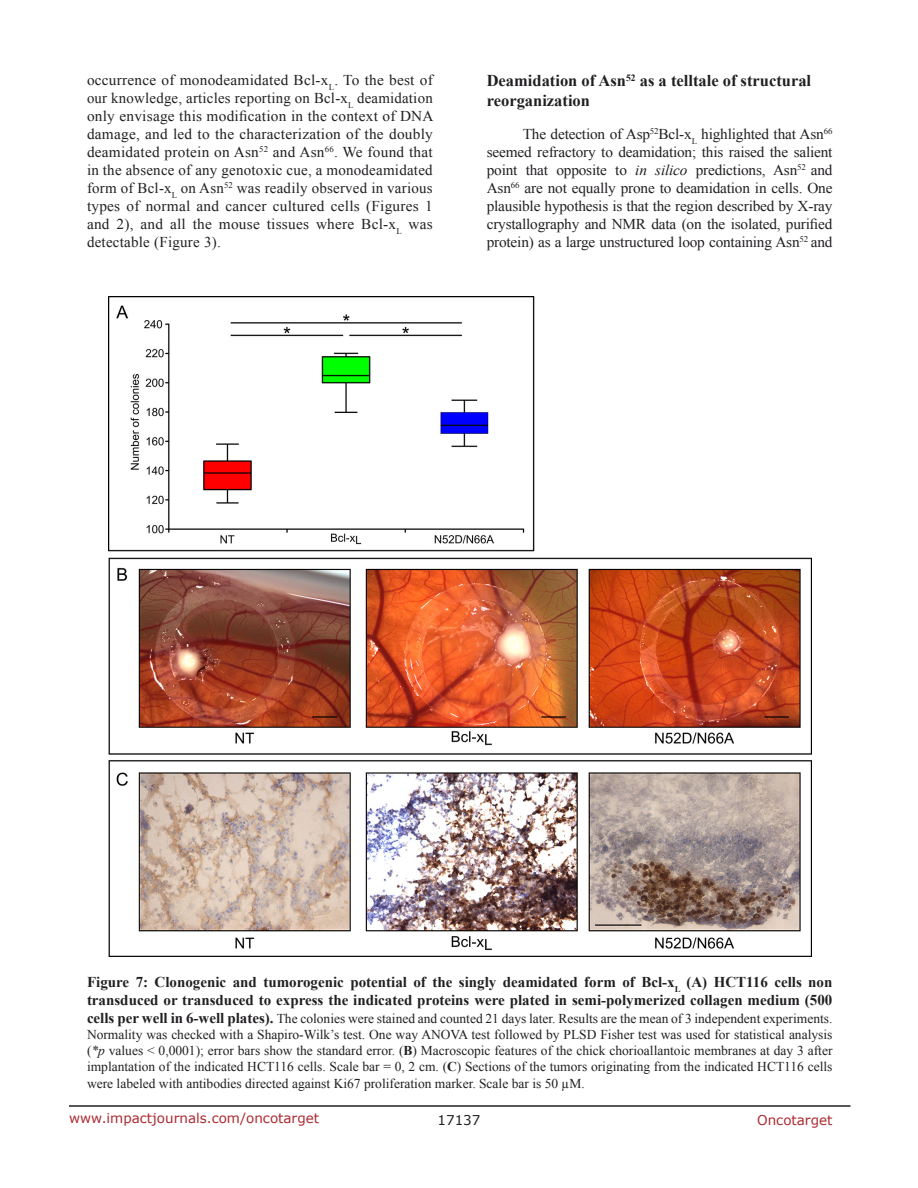
<style>
.page{position:relative;width:918px;height:1188px;background:#fff}
.page>*{position:absolute;margin:0;border:0;box-sizing:border-box;transform-origin:0 0}
.SubHeading_middle{font:700 16.5px/19.8px "Times New Roman";color:#221f22}
.BodyText{font:15px/18px "Times New Roman";color:#221f22;text-align:justify}
.FigureText{font:700 15px/18px "Times New Roman";color:#221f22}
.FigureText-2{font:13.5px/16.2px "Times New Roman";color:#221f22;text-align:justify}
.t1{font:13.5px "Verdana";color:#ac2b31}
.t2{font:13.5px "Verdana";color:#221f22}
.s1{font-style:italic}
.s2{font-weight:700;font-size:15px}
.s3{font-weight:700}
</style>
<div class="page">
<hr style="left:69px;top:1105px;width:781px;height:2px;background:#231f20">
<img style="left:108px;top:296px;width:703px;height:660px">
<p class="BodyText" style="left:87px;top:71px;width:348px">occurrence of monodeamidated Bcl‑x<sub>L</sub>. To the best of our knowledge, articles reporting on Bcl‑x<sub>L</sub> deamidation only envisage this modification in the context of DNA damage, and led to the characterization of the doubly deamidated protein on Asn<sup>52</sup> and Asn<sup>66</sup>. We found that in the absence of any genotoxic cue, a monodeamidated form of Bcl‑x<sub>L</sub> on Asn<sup>52</sup> was readily observed in various types of normal and cancer cultured cells (Figures 1 and 2), and all the mouse tissues where Bcl‑x<sub>L</sub> was detectable (Figure 3).</p>
<p class="SubHeading_middle" style="left:487px;top:70px;width:326px">Deamidation of Asn<sup>52</sup> as a telltale of structural reorganization</p>
<p class="BodyText" style="left:487px;top:125px;width:347px;text-indent:36px">The detection of Asp<sup>52</sup>Bcl‑x<sub>L</sub> highlighted that Asn<sup>66 </sup>seemed refractory to deamidation; this raised the salient point that opposite to <span class="s1">in silico</span> predictions, Asn<sup>52</sup> and Asn<sup>66</sup> are not equally prone to deamidation in cells. One plausible hypothesis is that the region described by X-ray crystallography and NMR data (on the isolated, purified protein) as a large unstructured loop containing Asn<sup>52</sup> and</p>
<p class="FigureText" style="left:87px;top:972px;width:747px">Figure 7: Clonogenic and tumorogenic potential of the singly deamidated form of Bcl‑x<sub>L</sub> (A) HCT116 cells non transduced or transduced to express the indicated proteins were plated in semi-polymerized collagen medium (500</p>
<p class="FigureText-2" style="left:87px;top:1010px;width:747px"><span class="s2">cells per well in 6-well plates).</span> The colonies were stained and counted 21 days later. Results are the mean of 3 independent experiments.<br>Normality was checked with a Shapiro-Wilk’s test. One way ANOVA test followed by PLSD Fisher test was used for statistical analysis (<span class="s1">*p</span> values &lt; 0,0001); error bars show the standard error. (<span class="s3">B</span>) Macroscopic features of the chick chorioallantoic membranes at day 3 after implantation of the indicated HCT116 cells. Scale bar = 0, 2 cm. (<span class="s3">C</span>) Sections of the tumors originating from the indicated HCT116 cells were labeled with antibodies directed against Ki67 proliferation marker. Scale bar is 50 µM.</p>
<p class="t1" style="left:69px;top:1109px;width:252px">www.impactjournals.com/oncotarget</p>
<p class="t2" style="left:438px;top:1111px;width:44px">17137</p>
<p class="t1" style="left:757px;top:1111px;width:77px">Oncotarget</p>
</div>
